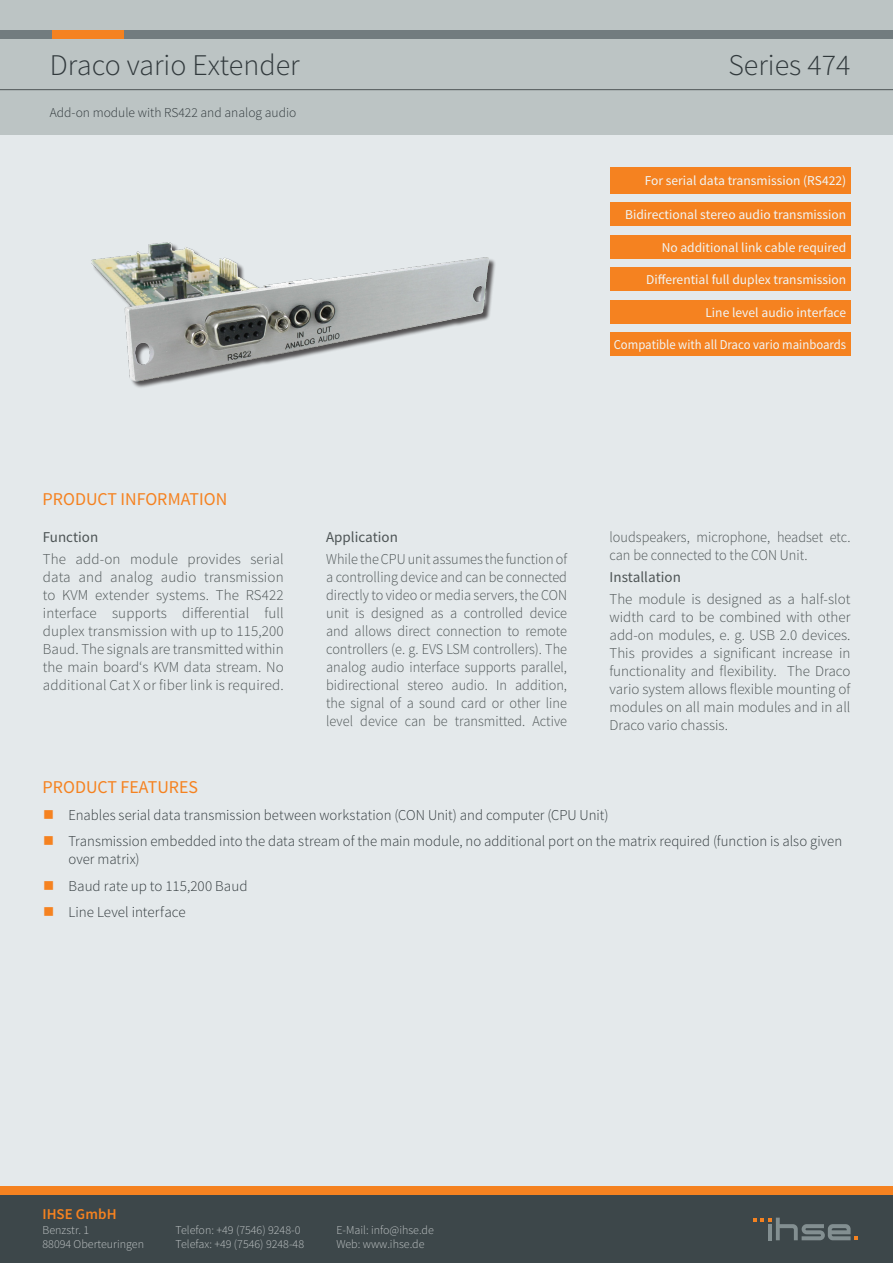
<style>
.page{position:relative;width:893px;height:1263px;background:#fff}
.page>*{position:absolute;margin:0;border:0;box-sizing:border-box;transform-origin:0 0}
.t1{font:300 30px "Source Sans Pro";color:#31393c}
.t2{font:18px "Source Sans Pro";color:#f58220}
.t3{font:300 15px/18px "Source Sans Pro";color:#4d5455;text-align:justify}
.t4{font:300 15px/18px "Source Sans Pro";color:#4d5455;text-align:justify;scale:.95 1}
.t5{font:300 15px/18px "Source Sans Pro";color:#31393c}
.t6{font:15px "Source Sans Pro";color:#4d5455}
.t7{font:600 15px "Source Sans Pro";letter-spacing:.005em;color:#f58220}
.t8{font:13.5px "Source Sans Pro";color:#f1f5f5}
.t9{font:13.5px "Source Sans Pro";color:#f1f5f5;scale:.94 1}
.t10{font:300 13.5px "Source Sans Pro";color:#31393c}
.t11{font:300 12px/14.4px "Source Sans Pro";color:#c0c5c6}
</style>
<div class="page">
<div style="left:0;top:0;width:893px;height:135px;background:#bcc4c4"></div>
<div style="left:0;top:135px;width:893px;height:1056px;background:#e4e9eb"></div>
<div style="left:119px;top:30px;width:774px;height:8px;background:#727c7f"></div>
<div style="left:51px;top:30px;width:72px;height:8px;background:#f58220"></div>
<div style="left:0;top:30px;width:51px;height:8px;background:#727c7f"></div>
<div style="left:0;top:1195px;width:893px;height:68px;background:#3d474a"></div>
<svg style="left:753px;top:1217px;width:105px;height:23px"></svg>
<div style="left:0;top:1186px;width:893px;height:9px;background:#f58220"></div>
<hr style="left:0;top:89px;width:893px;height:1px;background:#4d5455">
<div style="left:610px;top:167px;width:240px;height:26px;background:#f58220"></div>
<div style="left:610px;top:267px;width:240px;height:24px;background:#f58220"></div>
<div style="left:610px;top:300px;width:240px;height:24px;background:#f58220"></div>
<div style="left:610px;top:333px;width:240px;height:23px;background:#f58220"></div>
<div style="left:610px;top:202px;width:240px;height:24px;background:#f58220"></div>
<div style="left:610px;top:235px;width:240px;height:24px;background:#f58220"></div>
<div style="left:93px;top:243px;width:403px;height:146px;background:#231f20;opacity:.75"></div>
<img style="left:91px;top:242px;width:398px;height:139px">
<h1 class="t1" style="left:50px;top:47px;width:251px">Draco vario Extender</h1>
<h1 class="t10" style="left:50px;top:105px;width:248px">Add-on module with RS422 and analog audio</h1>
<h1 class="t1" style="left:728px;top:47px;width:124px">Series 474</h1>
<p class="t8" style="left:645px;top:172px;width:203px">For serial data transmission (RS422)</p>
<p class="t8" style="left:625px;top:206px;width:222px">Bidirectional stereo audio transmission</p>
<p class="t8" style="left:662px;top:239px;width:186px">No additional link cable required</p>
<p class="t8" style="left:646px;top:271px;width:202px">Differential full duplex transmission</p>
<p class="t8" style="left:705px;top:304px;width:142px">Line level audio interface</p>
<p class="t9" style="left:614px;top:337px;width:249px">Compatible with all Draco vario mainboards</p>
<p class="t2" style="left:43px;top:488px;width:186px">PRODUCT INFORMATION</p>
<p class="t6" style="left:43px;top:528px;width:57px">Function</p>
<p class="t3" style="left:43px;top:550px;width:242px">The add-on module provides serial data and analog audio transmission to KVM extender systems. The RS422 interface supports differential full duplex transmission with up to 115,200<br>Baud. The signals are transmitted within the main board‘s KVM data stream. No additional Cat X or fiber link is required.</p>
<p class="t6" style="left:326px;top:528px;width:73px">Application</p>
<p class="t4" style="left:326px;top:550px;width:255px">While the CPU unit assumes the function of a controlling device and can be connected directly to video or media servers, the CON unit is designed as a controlled device and allows direct connection to remote controllers (e. g. EVS LSM controllers). The analog audio interface supports parallel, bidirectional stereo audio. In addition, the signal of a sound card or other line level device can be transmitted. Active</p>
<p class="t4" style="left:610px;top:528px;width:255px">loudspeakers, microphone, headset etc. can be connected to the CON Unit.</p>
<p class="t6" style="left:610px;top:568px;width:73px">Installation</p>
<p class="t3" style="left:610px;top:590px;width:242px">The module is designed as a half-slot width card to be combined with other add-on modules, e. g. USB 2.0 devices.<br>This provides a significant increase in functionality and flexibility. The Draco vario system allows flexible mounting of modules on all main modules and in all Draco vario chassis.</p>
<p class="t2" style="left:43px;top:776px;width:157px">PRODUCT FEATURES</p>
<p class="t5" style="left:69px;top:806px;width:541px">Enables serial data transmission between workstation (CON Unit) and computer (CPU Unit)</p>
<p class="t5" style="left:69px;top:832px;width:775px">Transmission embedded into the data stream of the main module, no additional port on the matrix required (function is also given over matrix)</p>
<p class="t5" style="left:69px;top:877px;width:180px">Baud rate up to 115,200 Baud</p>
<p class="t5" style="left:69px;top:903px;width:119px">Line Level interface</p>
<p class="t7" style="left:43px;top:1204px;width:76px">IHSE GmbH</p>
<p class="t11" style="left:43px;top:1222px;width:103px">Benzstr. 1<br>88094 Oberteuringen</p>
<p class="t11" style="left:176px;top:1222px;width:130px">Telefon: +49 (7546) 9248-0<br>Telefax: +49 (7546) 9248-48</p>
<p class="t11" style="left:336px;top:1222px;width:99px">E-Mail: info@ihse.de<br>Web: www.ihse.de</p>
</div>
